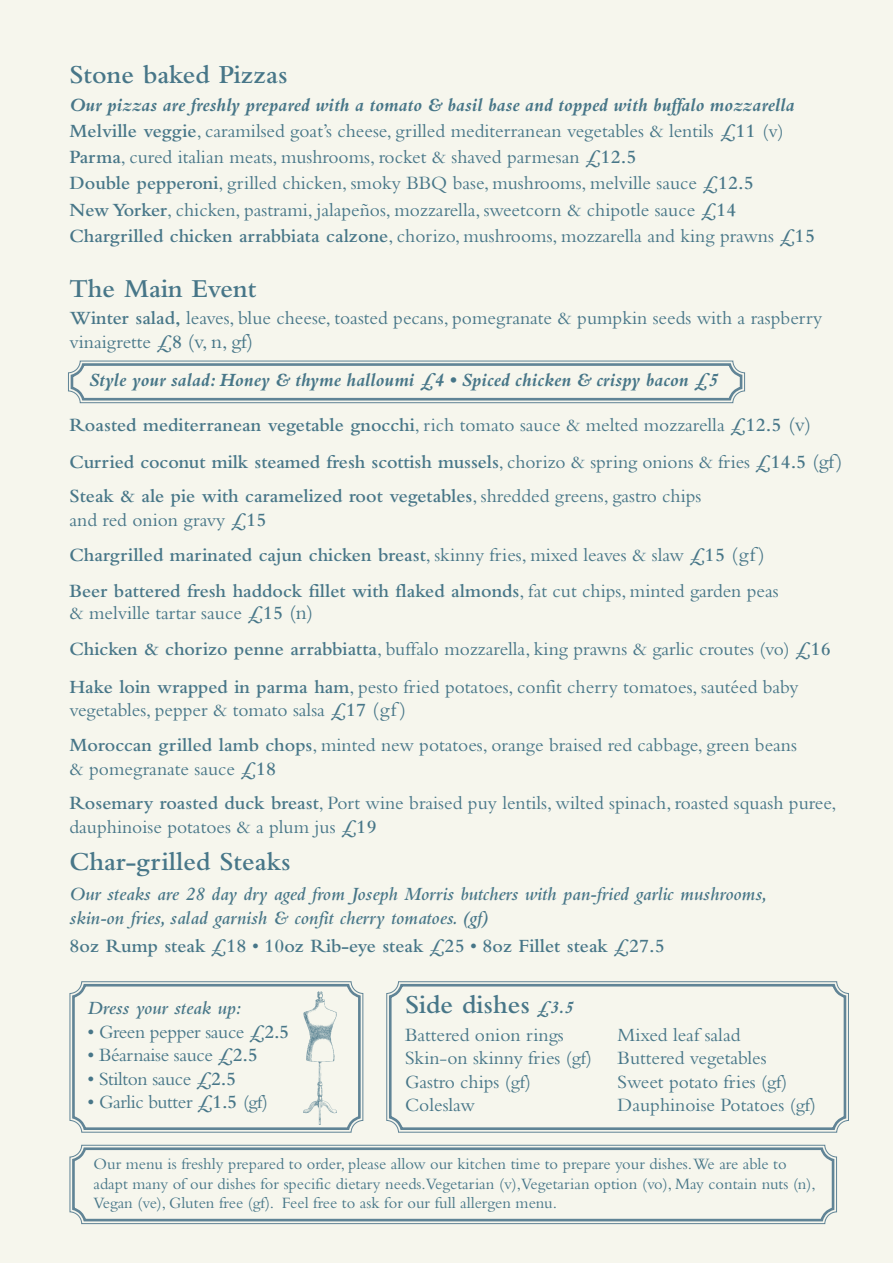
<style>
.page{position:relative;width:893px;height:1263px;background:#f6f6ed}
.page>*{position:absolute;margin:0;border:0;box-sizing:border-box;transform-origin:0 0}
.t1{font:600 27px "Bembo";color:#477688}
.t2{font:19.5px/23.4px "Bembo";color:#477688}
.t3{font:600 19.5px/35.5px "Bembo";color:#477688}
.t4{font:italic 600 19.5px/23.4px "Bembo";color:#477688}
.t5{font:19.5px "Bembo";letter-spacing:-.02em;color:#477688}
.t6{font:italic 700 19.5px "Bembo";color:#477688}
.t7{font:16.5px/19.8px "Bembo";color:#477688}
.s1{font-weight:700;font-style:italic}
.s2{font-weight:600}
.s3{font-size:21px}
.s4{font-weight:400}
.s5{font-weight:400;font-size:21px}
.s6{font-weight:700;font-style:italic;font-size:18px}
</style>
<div class="page">
<svg style="left:68px;top:360px;width:677px;height:44px"></svg>
<svg style="left:69px;top:1144px;width:768px;height:80px;background:#9bb1b8"></svg>
<svg style="left:71px;top:1146px;width:765px;height:77px"></svg>
<svg style="left:69px;top:981px;width:295px;height:152px"></svg>
<svg style="left:388px;top:982px;width:460px;height:150px"></svg>
<img style="left:304px;top:991px;width:33px;height:133px">
<h1 class="t1" style="left:70px;top:65px;width:220px">Stone baked Pizzas</h1>
<p class="t2" style="left:70px;top:94px;width:747px;line-height:26.1px"><span class="s1">Our pizzas are freshly prepared with a tomato &amp; basil base and topped with buffalo mozzarella </span><span class="s2">Melville veggie</span>, caramilsed goat’s cheese, grilled mediterranean vegetables &amp; lentils <span class="s2">£11</span> (v)<br><span class="s2">Parma</span>, cured italian meats, mushrooms, rocket &amp; shaved parmesan <span class="s2">£12.5<br>Double pepperoni</span>, grilled chicken, smoky BBQ base, mushrooms, melville sauce <span class="s2">£12.5<br>New Yorker</span>, chicken, pastrami, jalapeños, mozzarella, sweetcorn &amp; chipotle sauce <span class="s2">£14<br>Chargrilled chicken arrabbiata calzone</span>, chorizo, mushrooms, mozzarella and king prawns <span class="s2">£15</span></p>
<h1 class="t1" style="left:70px;top:279px;width:188px">The Main Event</h1>
<p class="t2" style="left:70px;top:308px;width:754px"><span class="s2">Winter salad,</span> leaves, blue cheese, toasted pecans, pomegranate &amp; pumpkin seeds with a raspberry vinaigrette <span class="s2">£8</span> <span class="s3">(v, n, gf)</span></p>
<p class="t6" style="left:89px;top:373px;width:631px">Style your salad: Honey &amp; thyme halloumi £4 • Spiced chicken &amp; crispy bacon £5</p>
<p class="t3" style="left:70px;top:409px;width:774px">Roasted mediterranean vegetable gnocchi<span class="s4">, rich tomato sauce &amp; melted mozzarella</span> £12.5 <span class="s5">(v)<br></span>Curried coconut milk steamed fresh scottish mussels<span class="s4">, chorizo &amp; spring onions &amp; fries</span> £14.5 <span class="s5">(gf)<br></span>Steak &amp; ale pie with caramelized root vegetables<span class="s4">, shredded greens, gastro chips</span></p>
<p class="t3" style="left:70px;top:504px;width:711px"><span class="s4">and red onion gravy</span> £15<br>Chargrilled marinated cajun chicken breast<span class="s4">, skinny fries, mixed leaves &amp; slaw</span> £15 <span class="s5">(gf)<br></span>Beer battered fresh haddock fillet with flaked almonds<span class="s4">, fat cut chips, minted garden peas</span></p>
<p class="t2" style="left:70px;top:596px;width:763px;line-height:37px">&amp; melville tartar sauce <span class="s2">£15</span> <span class="s3">(n)<br></span><span class="s2">Chicken &amp; chorizo penne arrabbiatta</span>, buffalo mozzarella, king prawns &amp; garlic croutes (vo) <span class="s2">£16<br>Hake loin wrapped in parma ham</span>, pesto fried potatoes, confit cherry tomatoes, sautéed baby</p>
<p class="t2" style="left:70px;top:695px;width:729px;line-height:34.8px">vegetables, pepper &amp; tomato salsa <span class="s2">£17</span> <span class="s3">(gf)<br></span><span class="s2">Moroccan grilled lamb chops</span>, minted new potatoes, orange braised red cabbage, green beans</p>
<p class="t2" style="left:70px;top:753px;width:768px;line-height:34.8px">&amp; pomegranate sauce <span class="s2">£18<br>Rosemary roasted duck breast</span>, Port wine braised puy lentils, wilted spinach, roasted squash puree,</p>
<p class="t2" style="left:70px;top:817px;width:309px">dauphinoise potatoes &amp; a plum jus <span class="s2">£19</span></p>
<h1 class="t1" style="left:70px;top:852px;width:223px">Char-grilled Steaks</h1>
<p class="t4" style="left:70px;top:884px;width:699px">Our steaks are 28 day dry aged from Joseph Morris butchers with pan-fried garlic mushrooms, skin-on fries, salad garnish &amp; confit cherry tomatoes. (gf)</p>
<p class="t3" style="left:70px;top:930px;width:597px">8oz Rump steak £18 <span class="s4">•</span> 10oz Rib-eye steak £25 <span class="s4">•</span> 8oz Fillet steak £27.5</p>
<p class="t4" style="left:87px;top:999px;width:155px">Dress your steak up:</p>
<p class="t5" style="left:87px;top:1025px;width:203px">• Green pepper sauce <span class="s2">£2.5</span></p>
<p class="t5" style="left:87px;top:1048px;width:172px">• Béarnaise sauce <span class="s2">£2.5</span></p>
<p class="t5" style="left:87px;top:1072px;width:150px">• Stilton sauce <span class="s2">£2.5</span></p>
<p class="t5" style="left:87px;top:1095px;width:182px">• Garlic butter <span class="s2">£1.5</span> (gf)</p>
<h1 class="t1" style="left:405px;top:995px;width:170px">Side dishes <span class="s6">£3.5</span></h1>
<p class="t2" style="left:405px;top:1025px;width:188px">Battered onion rings<br>Skin-on skinny fries (gf)<br>Gastro chips (gf)<br>Coleslaw</p>
<p class="t2" style="left:618px;top:1025px;width:200px">Mixed leaf salad<br>Buttered vegetables<br>Sweet potato fries (gf)<br>Dauphinoise Potatoes (gf)</p>
<p class="t7" style="left:93px;top:1155px;width:724px">Our menu is freshly prepared to order, please allow our kitchen time to prepare your dishes.We are able to adapt many of our dishes for specific dietary needs.Vegetarian (v),Vegetarian option (vo), May contain nuts (n),<br>Vegan (ve), Gluten free (gf). Feel free to ask for our full allergen menu.</p>
</div>
